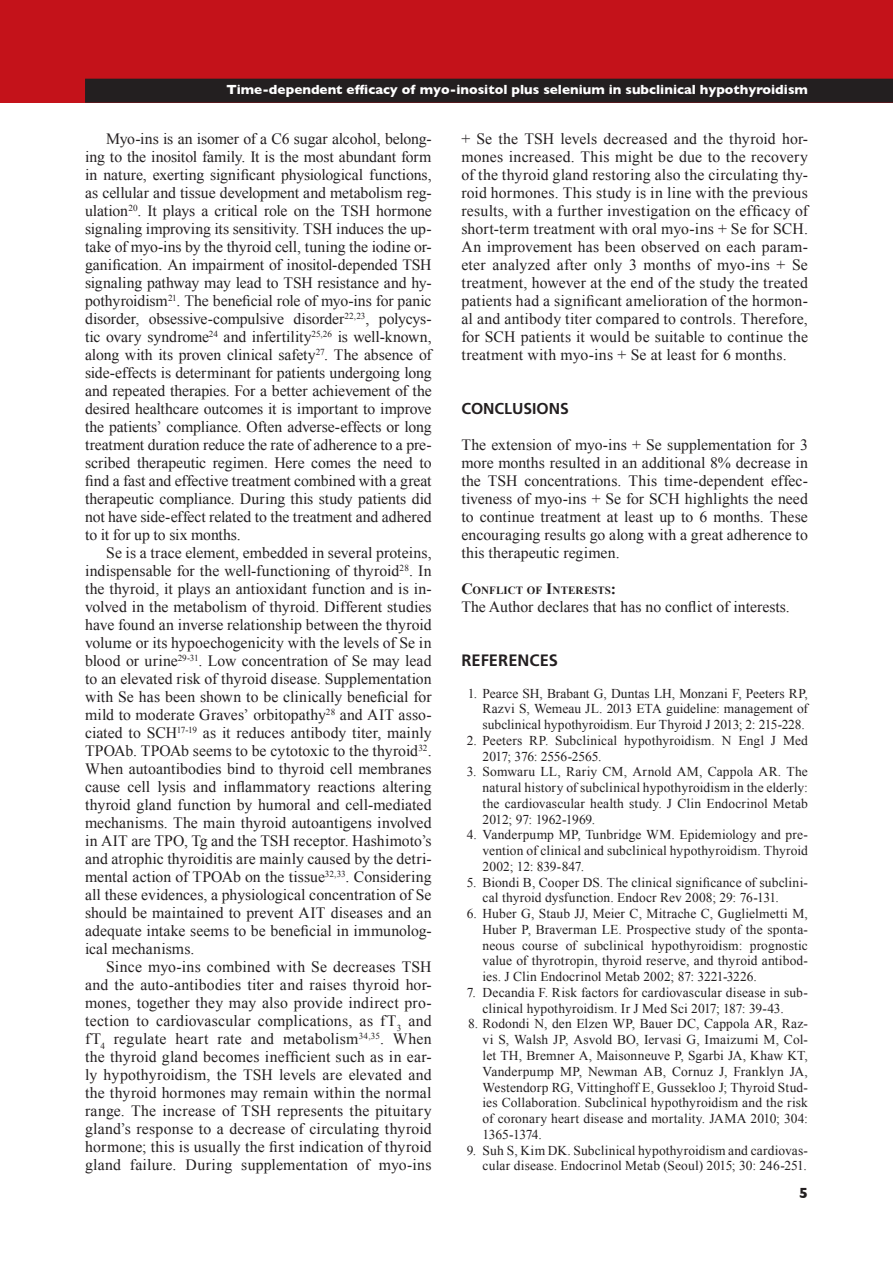
<style>
.page{position:relative;width:893px;height:1263px;background:#fff}
.page>*{position:absolute;margin:0;border:0;box-sizing:border-box;transform-origin:0 0}
.t1{font:700 16.5px "Frutiger";letter-spacing:.005em;color:#231f20}
.t2{font:15.75px/18px "Times New Roman";color:#231f20;text-align:justify}
.t3{font:700 15.75px "Frutiger";color:#231f20}
.t4{font:700 15px "Gill Sans";color:#231f20}
.t5{font:13.5px/15.8px "Times New Roman";letter-spacing:.005em;color:#231f20;text-align:justify}
.t6{font:700 13.5px "Gill Sans";color:#fff}
.t7{font:700 10.95px "Times New Roman";letter-spacing:.005em;color:#231f20}
.s1{font-size:15.75px}
</style>
<div class="page">
<div style="left:0;top:0;width:893px;height:103px;background:#c4121a"></div>
<div style="left:85px;top:79px;width:808px;height:24px;background:#231f20"></div>
<p class="t6" style="left:227px;top:79px;width:583px">Time-dependent efficacy of myo-inositol plus selenium in subclinical hypothyroidism</p>
<p class="t2" style="left:85px;top:129px;width:348px;text-indent:21px">Myo-ins is an isomer of a C6 sugar alcohol, belong&shy;ing to the inositol family. It is the most abundant form in nature, exerting significant physiological functions, as cellular and tissue development and metabolism reg&shy;ulation<sup>20</sup>. It plays a critical role on the TSH hormone signaling improving its sensitivity. TSH induces the up&shy;take of myo-ins by the thyroid cell, tuning the iodine or&shy;ganification. An impairment of inositol-depended TSH signaling pathway may lead to TSH resistance and hy&shy;pothyroidism<sup>21</sup>. The beneficial role of myo-ins for panic disorder, obsessive-compulsive disorder<sup>22,23</sup>, polycys&shy;tic ovary syndrome<sup>24</sup> and infertility<sup>25,26</sup> is well-known, along with its proven clinical safety<sup>27</sup>. The absence of side-effects is determinant for patients undergoing long and repeated therapies. For a better achievement of the desired healthcare outcomes it is important to improve the patients’ compliance. Often adverse-effects or long treatment duration reduce the rate of adherence to a pre&shy;scribed therapeutic regimen. Here comes the need to find a fast and effective treatment combined with a great therapeutic compliance. During this study patients did not have side-effect related to the treatment and adhered to it for up to six months.</p>
<p class="t2" style="left:85px;top:544px;width:348px;text-indent:21px">Se is a trace element, embedded in several proteins, indispensable for the well-functioning of thyroid<sup>28</sup>. In the thyroid, it plays an antioxidant function and is in&shy;volved in the metabolism of thyroid. Different studies have found an inverse relationship between the thyroid volume or its hypoechogenicity with the levels of Se in blood or urine<sup>29-31</sup>. Low concentration of Se may lead to an elevated risk of thyroid disease. Supplementation with Se has been shown to be clinically beneficial for mild to moderate Graves’ orbitopathy<sup>28</sup> and AIT asso&shy;ciated to SCH<sup>17-19</sup> as it reduces antibody titer, mainly TPOAb. TPOAb seems to be cytotoxic to the thyroid<sup>32</sup>.<br>When autoantibodies bind to thyroid cell membranes cause cell lysis and inflammatory reactions altering thyroid gland function by humoral and cell-mediated mechanisms. The main thyroid autoantigens involved in AIT are TPO, Tg and the TSH receptor. Hashimoto’s and atrophic thyroiditis are mainly caused by the detri&shy;mental action of TPOAb on the tissue<sup>32,33</sup>. Considering all these evidences, a physiological concentration of Se should be maintained to prevent AIT diseases and an adequate intake seems to be beneficial in immunolog&shy;ical mechanisms.</p>
<p class="t2" style="left:85px;top:957px;width:348px;text-indent:21px">Since myo-ins combined with Se decreases TSH and the auto-antibodies titer and raises thyroid hor&shy;mones, together they may also provide indirect pro&shy;tection to cardiovascular complications, as fT<sub>3</sub> and fT<sub>4</sub> regulate heart rate and metabolism<sup>34,35</sup>. When the thyroid gland becomes inefficient such as in ear&shy;ly hypothyroidism, the TSH levels are elevated and the thyroid hormones may remain within the normal range. The increase of TSH represents the pituitary gland’s response to a decrease of circulating thyroid hormone; this is usually the first indication of thyroid gland failure. During supplementation of myo-ins</p>
<p class="t2" style="left:461px;top:129px;width:348px">+ Se the TSH levels decreased and the thyroid hor&shy;mones increased. This might be due to the recovery of the thyroid gland restoring also the circulating thy&shy;roid hormones. This study is in line with the previous results, with a further investigation on the efficacy of short-term treatment with oral myo-ins + Se for SCH.<br>An improvement has been observed on each param&shy;eter analyzed after only 3 months of myo-ins + Se treatment, however at the end of the study the treated patients had a significant amelioration of the hormon&shy;al and antibody titer compared to controls. Therefore, for SCH patients it would be suitable to continue the treatment with myo-ins + Se at least for 6 months.</p>
<p class="t3" style="left:461px;top:399px;width:109px">CONCLUSIONS</p>
<p class="t2" style="left:461px;top:436px;width:348px">The extension of myo-ins + Se supplementation for 3 more months resulted in an additional 8% decrease in the TSH concentrations. This time-dependent effec&shy;tiveness of myo-ins + Se for SCH highlights the need to continue treatment at least up to 6 months. These encouraging results go along with a great adherence to this therapeutic regimen.</p>
<p class="t7" style="left:461px;top:583px;width:156px"><span class="s1">C</span>ONFLICT OF <span class="s1">I</span>NTERESTS<span class="s1">:</span></p>
<p class="t2" style="left:461px;top:597px;width:330px">The Author declares that has no conflict of interests.</p>
<p class="t1" style="left:461px;top:651px;width:98px">REFERENCES</p>
<p class="t5" style="left:483px;top:685px;width:327px;text-indent:-15px">1. Pearce SH, Brabant G, Duntas LH, Monzani F, Peeters RP, Razvi S, Wemeau JL. 2013 ETA guideline: management of subclinical hypothyroidism. Eur Thyroid J 2013; 2: 215-228.</p>
<p class="t5" style="left:483px;top:732px;width:327px;text-indent:-16px">2. Peeters RP. Subclinical hypothyroidism. N Engl J Med<br>2017; 376: 2556-2565.</p>
<p class="t5" style="left:483px;top:764px;width:327px;text-indent:-16px">3. Somwaru LL, Rariy CM, Arnold AM, Cappola AR. The natural history of subclinical hypothyroidism in the elderly: the cardiovascular health study. J Clin Endocrinol Metab 2012; 97: 1962-1969.</p>
<p class="t5" style="left:483px;top:827px;width:327px;text-indent:-16px">4. Vanderpump MP, Tunbridge WM. Epidemiology and pre&shy;vention of clinical and subclinical hypothyroidism. Thyroid 2002; 12: 839-847.</p>
<p class="t5" style="left:483px;top:874px;width:327px;text-indent:-16px">5. Biondi B, Cooper DS. The clinical significance of subclini&shy;cal thyroid dysfunction. Endocr Rev 2008; 29: 76-131.</p>
<p class="t5" style="left:483px;top:905px;width:327px;text-indent:-16px">6. Huber G, Staub JJ, Meier C, Mitrache C, Guglielmetti M, Huber P, Braverman LE. Prospective study of the sponta&shy;neous course of subclinical hypothyroidism: prognostic value of thyrotropin, thyroid reserve, and thyroid antibod&shy;ies. J Clin Endocrinol Metab 2002; 87: 3221-3226.</p>
<p class="t5" style="left:483px;top:984px;width:327px;text-indent:-16px">7. Decandia F. Risk factors for cardiovascular disease in sub&shy;clinical hypothyroidism. Ir J Med Sci 2017; 187: 39-43.</p>
<p class="t5" style="left:483px;top:1016px;width:327px;text-indent:-15px">8. Rodondi N, den Elzen WP, Bauer DC, Cappola AR, Raz&shy;vi S, Walsh JP, Asvold BO, Iervasi G, Imaizumi M, Col&shy;let TH, Bremner A, Maisonneuve P, Sgarbi JA, Khaw KT, Vanderpump MP, Newman AB, Cornuz J, Franklyn JA, Westendorp RG, Vittinghoff E, Gussekloo J; Thyroid Stud&shy;ies Collaboration. Subclinical hypothyroidism and the risk of coronary heart disease and mortality. JAMA 2010; 304:<br>1365-1374.</p>
<p class="t5" style="left:467px;top:1142px;width:343px;text-align:right">9. Suh S, Kim DK. Subclinical hypothyroidism and cardiovas&shy;cular disease. Endocrinol Metab (Seoul) 2015; 30: 246-251.</p>
<p class="t4" style="left:799px;top:1181px;width:10px">5</p>
</div>
